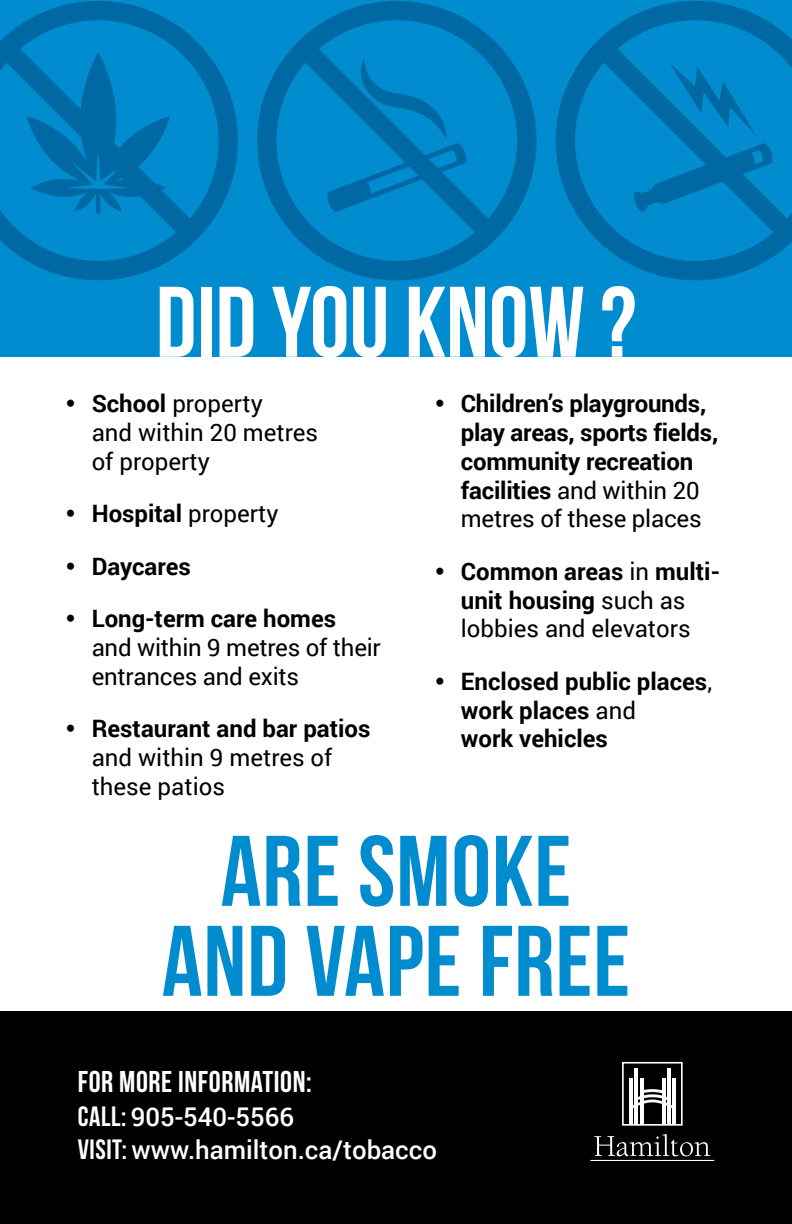
<style>
.page{position:relative;width:792px;height:1224px;background:#fff}
.page>*{position:absolute;margin:0;border:0;box-sizing:border-box;transform-origin:0 0}
.t1{font:100px/90px "Bebas Neue";letter-spacing:.01em;color:#008ccf;text-align:center}
.t2{font:100px "Bebas Neue";color:#fff}
.t3{font:30.1px "Bebas Neue";letter-spacing:.02em;color:#fff}
.t4{font:500 25.8px/33.5px "Roboto";color:#fff}
.t5{font:700 24px/28.8px "Roboto";color:#000}
.t6{font:24px/28.8px "Roboto";color:#000}
.s1{font-weight:700}
.s2{font-weight:400}
.s3{font-family:"Bebas Neue";font-weight:400;font-size:27.9px}
</style>
<div class="page">
<div style="left:0;top:1012px;width:792px;height:212px;background:#000"></div>
<div style="left:0;top:0;width:792px;height:356px;background:#008ccf"></div>
<svg style="left:0;top:1px;width:238px;height:280px"></svg>
<svg style="left:257px;top:1px;width:280px;height:280px"></svg>
<svg style="left:555px;top:1px;width:237px;height:280px"></svg>
<div style="left:622px;top:1062px;width:61px;height:64px;border:2px solid #fff"></div>
<hr style="left:635px;top:1069px;width:3px;height:56px;background:#fff">
<hr style="left:630px;top:1078px;width:3px;height:47px;background:#fff">
<hr style="left:640px;top:1078px;width:3px;height:47px;background:#fff">
<hr style="left:667px;top:1069px;width:3px;height:56px;background:#fff">
<hr style="left:662px;top:1078px;width:3px;height:47px;background:#fff">
<hr style="left:673px;top:1078px;width:3px;height:47px;background:#fff">
<svg style="left:633px;top:1089px;width:40px;height:20px"></svg>
<hr style="left:590px;top:1160px;width:124px;height:1px;background:#fff">
<svg style="left:594px;top:1134px;width:116px;height:22px"></svg>
<h1 class="t2" style="left:156px;top:267px;width:482px">DID YOU KNOW ?</h1>
<p class="t6" style="left:92px;top:388px;width:228px"><span class="s1">School</span> property<br>and within 20 metres of property</p>
<p class="t5" style="left:92px;top:487px;width:246px;line-height:52.5px">Hospital <span class="s2">property<br></span>Daycares<br>Long-term care homes</p>
<p class="t6" style="left:92px;top:632px;width:291px">and within 9 metres of their entrances and exits</p>
<p class="t5" style="left:92px;top:713px;width:280px">Restaurant and bar patios</p>
<p class="t6" style="left:92px;top:742px;width:242px">and within 9 metres of these patios</p>
<p class="t5" style="left:461px;top:388px;width:259px">Children’s playgrounds, play areas, sports fields, community recreation facilities <span class="s2">and within 20 metres of these places</span></p>
<p class="t5" style="left:461px;top:556px;width:261px">Common areas <span class="s2">in</span> multi&shy;unit housing <span class="s2">such as lobbies and elevators</span></p>
<p class="t5" style="left:461px;top:666px;width:253px">Enclosed public places<span class="s2">, </span>work places <span class="s2">and<br></span>work vehicles</p>
<h1 class="t1" style="left:162px;top:825px;width:470px">ARE SMOKE<br>AND VAPE FREE</h1>
<p class="t3" style="left:78px;top:1065px;width:236px">FOR MORE INFORMATION:</p>
<p class="t4" style="left:78px;top:1099px;width:361px"><span class="s3">CALL:</span> 905-540-5566<br><span class="s3">VISIT:</span> www.hamilton.ca/tobacco</p>
</div>
